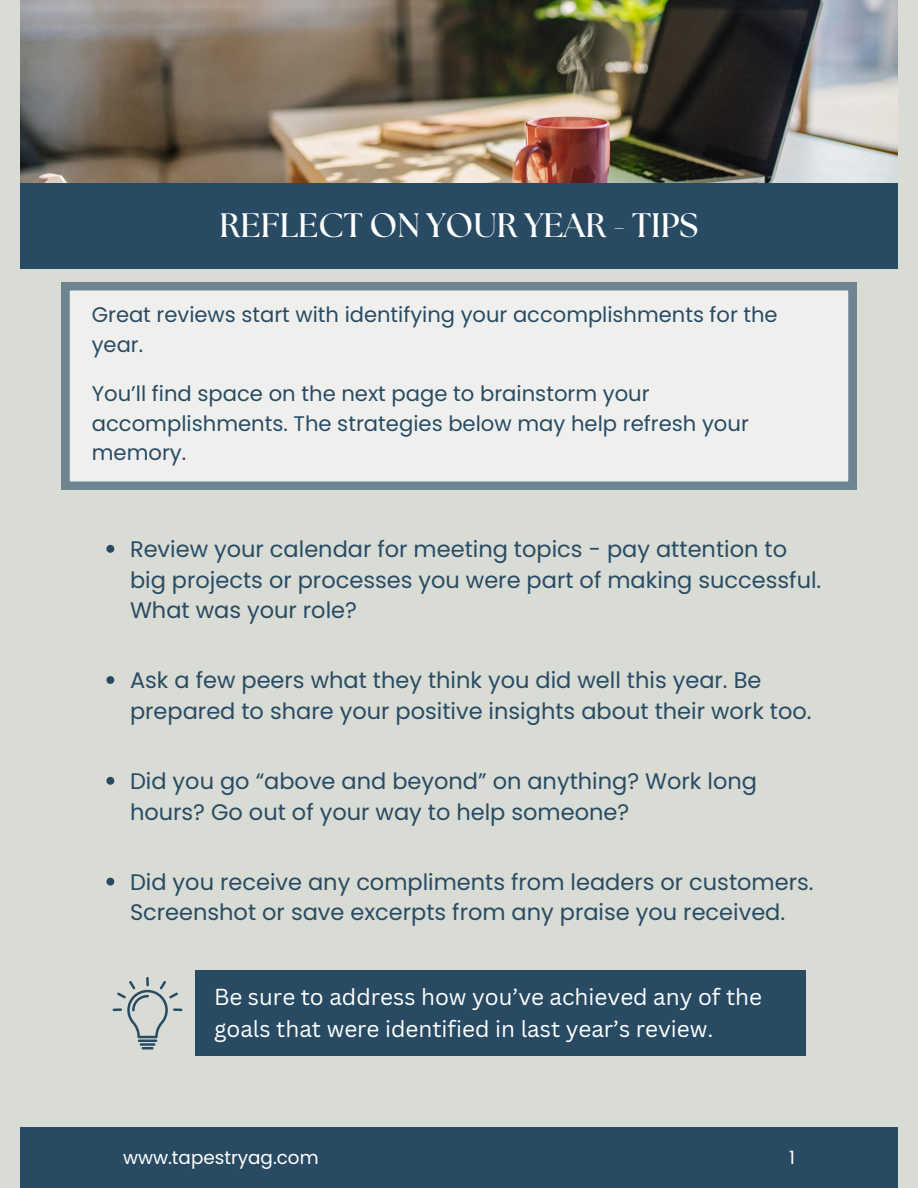
<style>
.page{position:relative;width:918px;height:1188px;background:#d9dbd5}
.page>*{position:absolute;margin:0;border:0;box-sizing:border-box;transform-origin:0 0}
.t1{font:700 33.9px "The Seasons";color:#fff}
.t2{font:22.5px/30.3px "Poppins";color:#284b63}
.t3{font:22.5px/31.5px "Canva Sans";color:#fff}
.t4{font:21.15px/29.2px "Poppins";color:#284b63}
.t5{font:21px/29.2px "Poppins";color:#284b63}
.t6{font:18.3px "Poppins";color:#fff}
</style>
<div class="page">
<img style="left:20px;top:0;width:878px;height:184px">
<div style="left:20px;top:183px;width:877px;height:86px;background:#284b63"></div>
<div style="left:20px;top:1127px;width:878px;height:61px;background:#284b63"></div>
<div style="left:195px;top:971px;width:610px;height:85px;background:#284b63"></div>
<svg style="left:113px;top:977px;width:69px;height:72px"></svg>
<svg style="left:62px;top:283px;width:794px;height:206px"></svg>
<svg style="left:106px;top:545px;width:8px;height:8px"></svg>
<svg style="left:106px;top:777px;width:8px;height:8px"></svg>
<svg style="left:106px;top:878px;width:8px;height:8px"></svg>
<svg style="left:106px;top:676px;width:8px;height:8px"></svg>
<h1 class="t1" style="left:220px;top:203px;width:480px">REFLECT ON YOUR YEAR - TIPS</h1>
<p class="t5" style="left:92px;top:301px;width:687px">Great reviews start with identifying your accomplishments for the year.</p>
<p class="t4" style="left:92px;top:380px;width:659px">You’ll find space on the next page to brainstorm your accomplishments. The strategies below may help refresh your memory.</p>
<p class="t2" style="left:130px;top:534px;width:693px">Review your calendar for meeting topics - pay attention to big projects or processes you were part of making successful.<br>What was your role?</p>
<p class="t2" style="left:130px;top:666px;width:683px">Ask a few peers what they think you did well this year. Be prepared to share your positive insights about their work too.</p>
<p class="t2" style="left:130px;top:766px;width:628px">Did you go “above and beyond” on anything? Work long hours? Go out of your way to help someone?</p>
<p class="t2" style="left:130px;top:867px;width:685px">Did you receive any compliments from leaders or customers.<br>Screenshot or save excerpts from any praise you received.</p>
<p class="t3" style="left:214px;top:982px;width:550px">Be sure to address how you’ve achieved any of the goals that were identified in last year’s review.</p>
<p class="t6" style="left:123px;top:1147px;width:197px">www.tapestryag.com</p>
<p class="t6" style="left:789px;top:1147px;width:7px">1</p>
</div>
